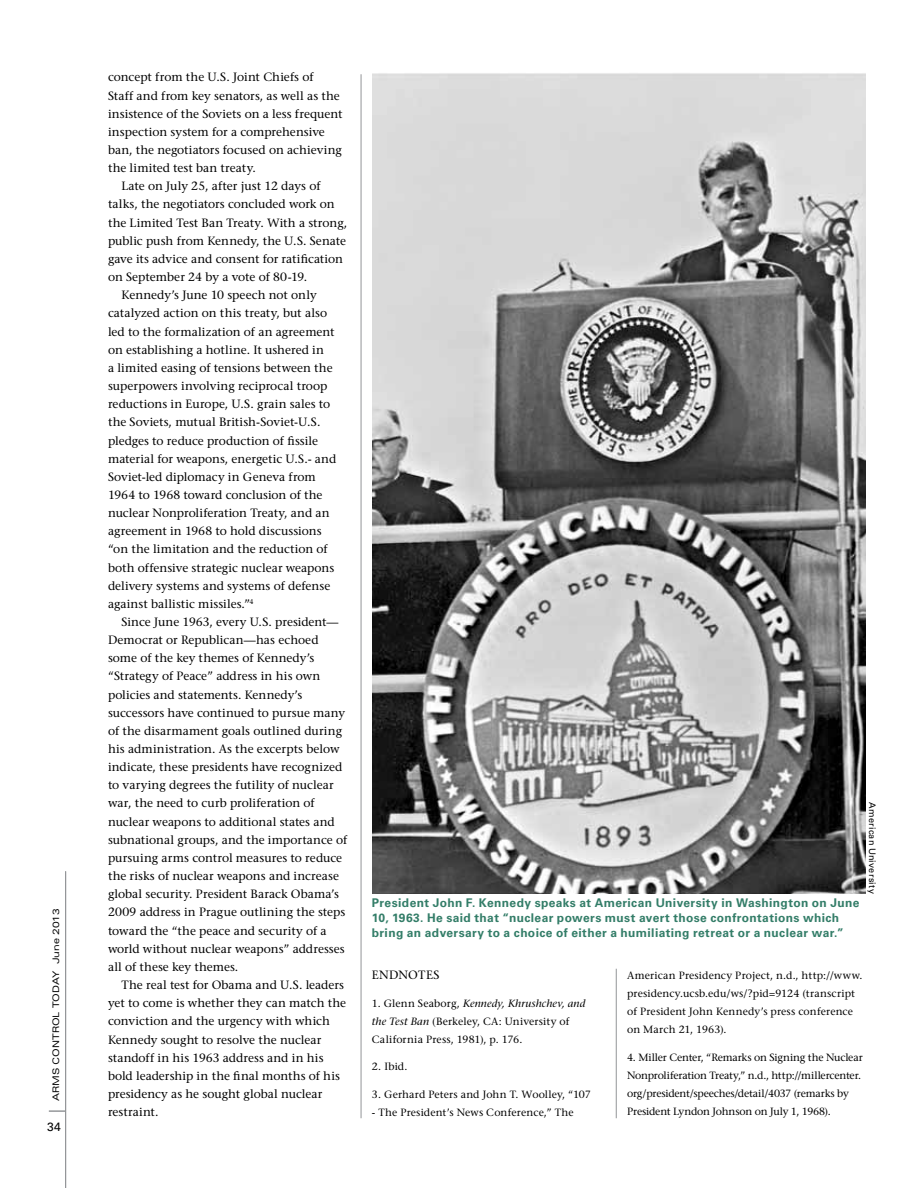
<style>
.page{position:relative;width:918px;height:1188px;background:#fff}
.page>*{position:absolute;margin:0;border:0;box-sizing:border-box;transform-origin:0 0}
.t1{font:500 12px "Stone Serif Std";color:#000}
.t2{font:700 12px/15px "Univers LT Std";letter-spacing:.03em;color:#337d68}
.t3{font:500 12px "Stone Serif Std";letter-spacing:.03em;color:#000}
.t4{font:12px "Univers LT Std";color:#000}
.t5{font:500 10.5px/18px "Stone Serif Std";color:#000}
.t6{font:expanded 9px "Univers LT Std";color:#000}
.t7{font:9px "Univers LT Std";letter-spacing:.03em;color:#000}
.s1{font-style:italic}
</style>
<div class="page">
<svg style="left:49px;top:1111px;width:16px;height:1px"></svg>
<hr style="left:65px;top:871px;width:1px;height:317px;background:#939598">
<hr style="left:361px;top:74px;width:1px;height:1044px;background:#939598">
<hr style="left:616px;top:969px;width:1px;height:149px;background:#939598">
<img style="left:373px;top:73px;width:493px;height:821px">
<p class="t6" style="left:51px;top:1101px;width:195px;rotate:-90deg">ARMS CONTROL TODAY June 2013</p>
<p class="t4" style="left:47px;top:1119px;width:15px">34</p>
<p class="t1" style="left:108px;top:70px;width:207px">concept from the U.S. Joint Chiefs of</p>
<p class="t1" style="left:108px;top:88px;width:233px">Staff and from key senators, as well as the</p>
<p class="t1" style="left:108px;top:106px;width:236px">insistence of the Soviets on a less frequent</p>
<p class="t1" style="left:108px;top:125px;width:218px">inspection system for a comprehensive</p>
<p class="t1" style="left:108px;top:143px;width:236px">ban, the negotiators focused on achieving</p>
<p class="t1" style="left:108px;top:161px;width:149px">the limited test ban treaty.</p>
<p class="t1" style="left:122px;top:179px;width:201px">Late on July 25, after just 12 days of</p>
<p class="t1" style="left:108px;top:197px;width:228px">talks, the negotiators concluded work on</p>
<p class="t1" style="left:108px;top:215px;width:241px">the Limited Test Ban Treaty. With a strong,</p>
<p class="t1" style="left:108px;top:233px;width:240px">public push from Kennedy, the U.S. Senate</p>
<p class="t1" style="left:108px;top:252px;width:237px">gave its advice and consent for ratification</p>
<p class="t1" style="left:108px;top:270px;width:201px">on September 24 by a vote of 80-19.</p>
<p class="t1" style="left:122px;top:288px;width:197px">Kennedy’s June 10 speech not only</p>
<p class="t1" style="left:108px;top:306px;width:221px">catalyzed action on this treaty, but also</p>
<p class="t1" style="left:108px;top:324px;width:228px">led to the formalization of an agreement</p>
<p class="t1" style="left:108px;top:342px;width:218px">on establishing a hotline. It ushered in</p>
<p class="t1" style="left:108px;top:361px;width:226px">a limited easing of tensions between the</p>
<p class="t1" style="left:108px;top:379px;width:221px">superpowers involving reciprocal troop</p>
<p class="t1" style="left:108px;top:397px;width:224px">reductions in Europe, U.S. grain sales to</p>
<p class="t1" style="left:108px;top:415px;width:214px">the Soviets, mutual British-Soviet-U.S.</p>
<p class="t1" style="left:108px;top:433px;width:212px">pledges to reduce production of fissile</p>
<p class="t1" style="left:108px;top:451px;width:230px">material for weapons, energetic U.S.- and</p>
<p class="t1" style="left:108px;top:470px;width:209px">Soviet-led diplomacy in Geneva from</p>
<p class="t1" style="left:108px;top:488px;width:216px">1964 to 1968 toward conclusion of the</p>
<p class="t1" style="left:108px;top:506px;width:223px">nuclear Nonproliferation Treaty, and an</p>
<p class="t1" style="left:108px;top:524px;width:215px">agreement in 1968 to hold discussions</p>
<p class="t1" style="left:108px;top:542px;width:221px">“on the limitation and the reduction of</p>
<p class="t1" style="left:108px;top:560px;width:228px">both offensive strategic nuclear weapons</p>
<p class="t1" style="left:108px;top:578px;width:224px">delivery systems and systems of defense</p>
<p class="t1" style="left:108px;top:597px;width:147px">against ballistic missiles.”<sup>4</sup></p>
<p class="t1" style="left:122px;top:615px;width:219px">Since June 1963, every U.S. president—</p>
<p class="t1" style="left:108px;top:633px;width:212px">Democrat or Republican—has echoed</p>
<p class="t1" style="left:108px;top:651px;width:208px">some of the key themes of Kennedy’s</p>
<p class="t1" style="left:108px;top:669px;width:214px">“Strategy of Peace” address in his own</p>
<p class="t1" style="left:108px;top:687px;width:196px">policies and statements. Kennedy’s</p>
<p class="t1" style="left:108px;top:705px;width:239px">successors have continued to pursue many</p>
<p class="t1" style="left:108px;top:724px;width:236px">of the disarmament goals outlined during</p>
<p class="t1" style="left:108px;top:742px;width:233px">his administration. As the excerpts below</p>
<p class="t1" style="left:108px;top:760px;width:236px">indicate, these presidents have recognized</p>
<p class="t1" style="left:108px;top:778px;width:227px">to varying degrees the futility of nuclear</p>
<p class="t1" style="left:108px;top:796px;width:208px">war, the need to curb proliferation of</p>
<p class="t1" style="left:108px;top:814px;width:228px">nuclear weapons to additional states and</p>
<p class="t1" style="left:108px;top:832px;width:241px">subnational groups, and the importance of</p>
<p class="t1" style="left:108px;top:851px;width:236px">pursuing arms control measures to reduce</p>
<p class="t1" style="left:108px;top:869px;width:233px">the risks of nuclear weapons and increase</p>
<p class="t1" style="left:108px;top:887px;width:232px">global security. President Barack Obama’s</p>
<p class="t1" style="left:108px;top:905px;width:239px">2009 address in Prague outlining the steps</p>
<p class="t1" style="left:108px;top:923px;width:220px">toward the “the peace and security of a</p>
<p class="t1" style="left:108px;top:941px;width:238px">world without nuclear weapons” addresses</p>
<p class="t1" style="left:108px;top:960px;width:132px">all of these key themes.</p>
<p class="t1" style="left:122px;top:978px;width:224px">The real test for Obama and U.S. leaders</p>
<p class="t1" style="left:108px;top:996px;width:240px">yet to come is whether they can match the</p>
<p class="t1" style="left:108px;top:1014px;width:224px">conviction and the urgency with which</p>
<p class="t1" style="left:108px;top:1032px;width:215px">Kennedy sought to resolve the nuclear</p>
<p class="t1" style="left:108px;top:1050px;width:217px">standoff in his 1963 address and in his</p>
<p class="t1" style="left:108px;top:1069px;width:234px">bold leadership in the final months of his</p>
<p class="t1" style="left:108px;top:1087px;width:216px">presidency as he sought global nuclear</p>
<p class="t1" style="left:108px;top:1105px;width:52px">restraint.</p>
<p class="t2" style="left:372px;top:895px;width:489px">President John F. Kennedy speaks at American University in Washington on June<br>10, 1963. He said that “nuclear powers must avert those confrontations which bring an adversary to a choice of either a humiliating retreat or a nuclear war.”</p>
<p class="t7" style="left:878px;top:802px;width:93px;rotate:90deg">American University</p>
<p class="t3" style="left:372px;top:968px;width:69px">ENDNOTES</p>
<p class="t5" style="left:372px;top:994px;width:215px">1. Glenn Seaborg, <span class="s1">Kennedy, Khrushchev, and the Test Ban</span> (Berkeley, CA: University of<br>California Press, 1981), p. 176.</p>
<p class="t5" style="left:372px;top:1058px;width:37px">2. Ibid.</p>
<p class="t5" style="left:372px;top:1085px;width:220px">3. Gerhard Peters and John T. Woolley, “107</p>
<p class="t5" style="left:372px;top:1103px;width:203px">- The President’s News Conference,” The</p>
<p class="t5" style="left:627px;top:967px;width:237px">American Presidency Project, n.d., http://www. presidency.ucsb.edu/ws/?pid=9124 (transcript of President John Kennedy’s press conference on March 21, 1963).</p>
<p class="t5" style="left:627px;top:1048px;width:237px">4. Miller Center, “Remarks on Signing the Nuclear Nonproliferation Treaty,” n.d., http://millercenter. org/president/speeches/detail/4037 (remarks by President Lyndon Johnson on July 1, 1968).</p>
</div>
